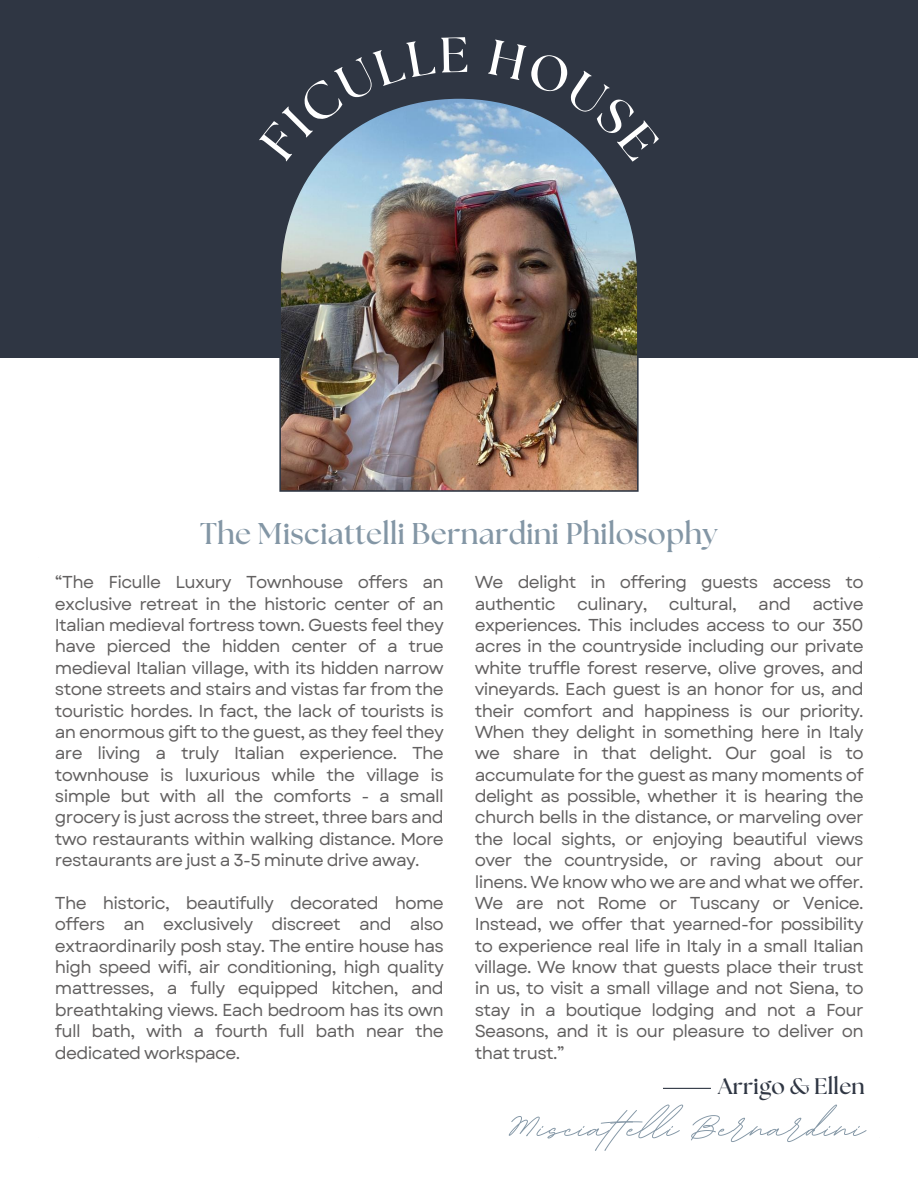
<style>
.page{position:relative;width:918px;height:1188px;background:#fff}
.page>*{position:absolute;margin:0;border:0;box-sizing:border-box;transform-origin:0 0}
.t1{font:700 60px "BD Script";letter-spacing:.01em;color:#8396a5}
.t2{font:700 30px "The Seasons";letter-spacing:.01em;color:#8396a5}
.t3{font:700 22.5px "The Seasons";letter-spacing:.01em;color:#2f3643}
.t4{font:17.25px/21.3px "Garet";letter-spacing:-.04em;color:#626060;text-align:justify}
</style>
<div class="page">
<div style="left:0;top:0;width:918px;height:357px;background:#2f3643"></div>
<img style="left:279px;top:99px;width:360px;height:393px">
<hr style="left:663px;top:1088px;width:48px;height:1px;background:#2f3643">
<svg style="left:279px;top:98px;width:188px;height:63px"></svg>
<svg style="left:488px;top:99px;width:151px;height:63px"></svg>
<p class="t2" style="left:200px;top:520px;width:519px">The Misciattelli Bernardini Philosophy</p>
<p class="t4" style="left:55px;top:572px;width:390px">“The Ficulle Luxury Townhouse offers an exclusive retreat in the historic center of an Italian medieval fortress town. Guests feel they have pierced the hidden center of a true medieval Italian village, with its hidden narrow stone streets and stairs and vistas far from the touristic hordes. In fact, the lack of tourists is an enormous gift to the guest, as they feel they are living a truly Italian experience. The townhouse is luxurious while the village is simple but with all the comforts - a small grocery is just across the street, three bars and two restaurants within walking distance. More restaurants are just a 3-5 minute drive away.</p>
<p class="t4" style="left:55px;top:892px;width:390px">The historic, beautifully decorated home offers an exclusively discreet and also extraordinarily posh stay. The entire house has high speed wifi, air conditioning, high quality mattresses, a fully equipped kitchen, and breathtaking views. Each bedroom has its own full bath, with a fourth full bath near the dedicated workspace.</p>
<p class="t4" style="left:475px;top:572px;width:390px">We delight in offering guests access to authentic culinary, cultural, and active experiences. This includes access to our 350 acres in the countryside including our private white truffle forest reserve, olive groves, and vineyards. Each guest is an honor for us, and their comfort and happiness is our priority.<br>When they delight in something here in Italy we share in that delight. Our goal is to accumulate for the guest as many moments of delight as possible, whether it is hearing the church bells in the distance, or marveling over the local sights, or enjoying beautiful views over the countryside, or raving about our linens. We know who we are and what we offer.<br>We are not Rome or Tuscany or Venice.<br>Instead, we offer that yearned-for possibility to experience real life in Italy in a small Italian village. We know that guests place their trust in us, to visit a small village and not Siena, to stay in a boutique lodging and not a Four Seasons, and it is our pleasure to deliver on that trust.”</p>
<h3 class="t3" style="left:718px;top:1076px;width:148px">Arrigo &amp; Ellen</h3>
<h1 class="t1" style="left:502px;top:1088px;width:364px">Misciat el i Bernardini</h1>
</div>
